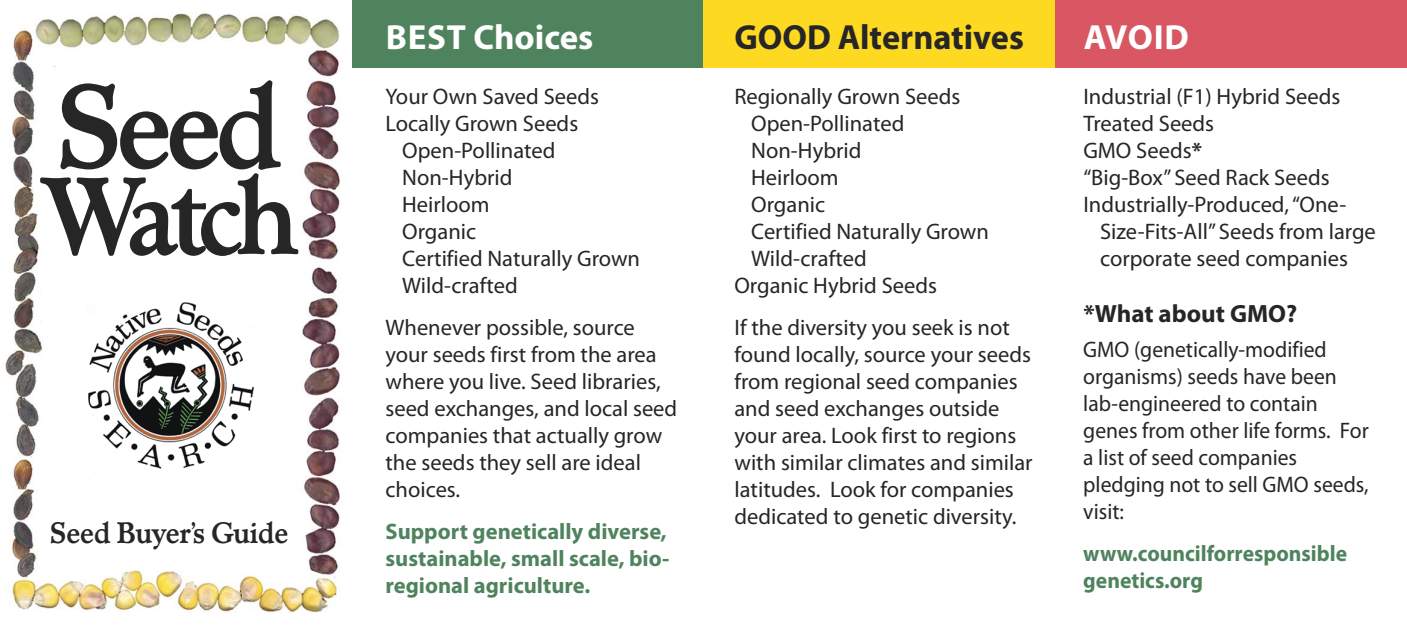
<style>
.page{position:relative;width:1407px;height:630px;background:#fff}
.page>*{position:absolute;margin:0;border:0;box-sizing:border-box;transform-origin:0 0}
.t1{font:700 124.75px "TC Administer";color:#272627;scale:.9 1}
.t2{font:700 115.25px "TC Administer";letter-spacing:-.075em;color:#272627;scale:.9 1}
.t3{font:700 35px "Myriad Pro";color:#fff}
.t4{font:700 35px "Myriad Pro";color:#272627}
.t5{font:700 31.25px "TC Administer";color:#272627;scale:.9 1}
.t6{font:700 25px "Myriad Pro";color:#272627}
.t7{font:22.5px/27px "Myriad Pro";color:#272627}
.t8{font:22.5px/27px "Myriad Pro";color:#272627;scale:.96 1}
.t9{font:700 22.5px/27px "Myriad Pro";color:#4f835d;text-align:justify}
.t10{font:700 22.5px/27px "Myriad Pro";color:#4f835d;scale:.96 1}
.s1{font-weight:700}
</style>
<div class="page">
<div style="left:352px;top:0;width:351px;height:68px;background:#4f835d"></div>
<div style="left:703px;top:0;width:360px;height:68px;background:#fdda21"></div>
<div style="left:1055px;top:0;width:351px;height:68px;background:#d85762"></div>
<img style="left:6px;top:13px;width:335px;height:599px">
<div style="left:72px;top:292px;width:216px;height:193px;background:#fff"></div>
<img style="left:88px;top:302px;width:166px;height:167px">
<h1 class="t1" style="left:57px;top:80px;width:251px">Seed</h1>
<h2 class="t2" style="left:39px;top:173px;width:290px">Watch</h2>
<h3 class="t5" style="left:50px;top:522px;width:266px">Seed Buyer’s Guide</h3>
<h3 class="t3" style="left:386px;top:24px;width:209px">BEST Choices</h3>
<p class="t7" style="left:385px;top:85px;width:215px">Your Own Saved Seeds</p>
<p class="t7" style="left:385px;top:112px;width:194px">Locally Grown Seeds</p>
<p class="t7" style="left:402px;top:139px;width:155px">Open-Pollinated</p>
<p class="t7" style="left:402px;top:166px;width:112px">Non-Hybrid</p>
<p class="t7" style="left:402px;top:193px;width:89px">Heirloom</p>
<p class="t7" style="left:402px;top:220px;width:75px">Organic</p>
<p class="t7" style="left:402px;top:247px;width:239px">Certified Naturally Grown</p>
<p class="t7" style="left:402px;top:274px;width:117px">Wild-crafted</p>
<p class="t7" style="left:385px;top:316px;width:293px">Whenever possible, source your seeds first from the area where you live. Seed libraries, seed exchanges, and local seed companies that actually grow the seeds they sell are ideal choices.</p>
<p class="t9" style="left:385px;top:520px;width:285px">Support genetically diverse, sustainable, small scale, bio&shy;regional agriculture.</p>
<h3 class="t4" style="left:734px;top:24px;width:291px">GOOD Alternatives</h3>
<p class="t7" style="left:734px;top:85px;width:227px">Regionally Grown Seeds</p>
<p class="t7" style="left:751px;top:112px;width:155px">Open-Pollinated</p>
<p class="t7" style="left:751px;top:139px;width:112px">Non-Hybrid</p>
<p class="t7" style="left:751px;top:166px;width:89px">Heirloom</p>
<p class="t7" style="left:751px;top:193px;width:75px">Organic</p>
<p class="t7" style="left:751px;top:220px;width:239px">Certified Naturally Grown</p>
<p class="t7" style="left:751px;top:247px;width:117px">Wild-crafted</p>
<p class="t7" style="left:734px;top:274px;width:204px">Organic Hybrid Seeds</p>
<p class="t7" style="left:734px;top:316px;width:299px">If the diversity you seek is not found locally, source your seeds from regional seed companies and seed exchanges outside your area. Look first to regions with similar climates and similar latitudes. Look for companies dedicated to genetic diversity.</p>
<h3 class="t3" style="left:1083px;top:24px;width:107px">AVOID</h3>
<p class="t7" style="left:1083px;top:85px;width:259px">Industrial (F1) Hybrid Seeds</p>
<p class="t7" style="left:1083px;top:112px;width:132px">Treated Seeds</p>
<p class="t7" style="left:1083px;top:139px;width:120px">GMO Seeds<span class="s1">*</span></p>
<p class="t7" style="left:1083px;top:166px;width:248px">“Big-Box” Seed Rack Seeds</p>
<p class="t7" style="left:1083px;top:193px;width:264px">Industrially-Produced, “One-</p>
<p class="t7" style="left:1099px;top:220px;width:277px">Size-Fits-All” Seeds from large</p>
<p class="t7" style="left:1099px;top:247px;width:249px">corporate seed companies</p>
<p class="t6" style="left:1083px;top:304px;width:215px">*What about GMO?</p>
<p class="t8" style="left:1083px;top:338px;width:299px">GMO (genetically-modified organisms) seeds have been lab-engineered to contain genes from other life forms. For a list of seed companies pledging not to sell GMO seeds, visit:</p>
<p class="t10" style="left:1083px;top:542px;width:276px">www.councilforresponsible genetics.org</p>
</div>
